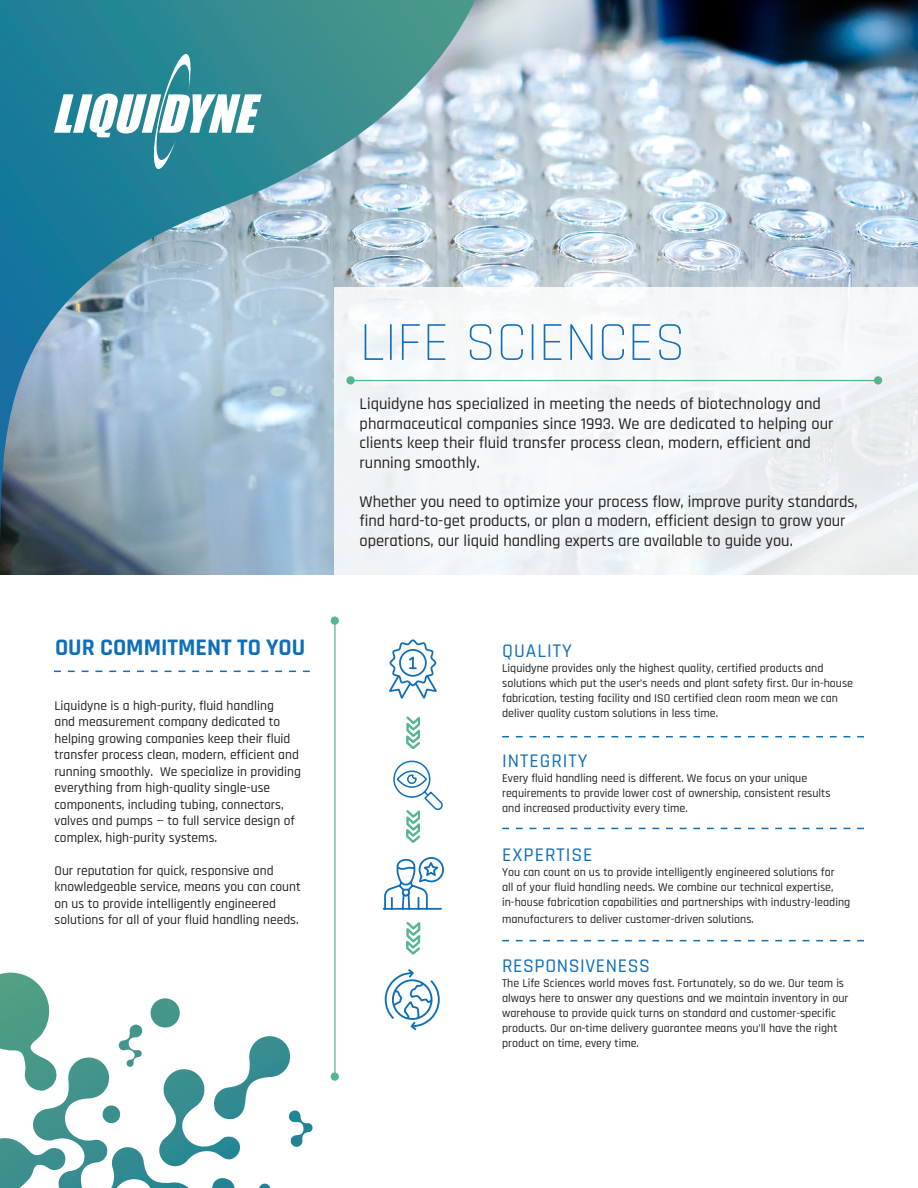
<style>
.page{position:relative;width:918px;height:1188px;background:#fff}
.page>*{position:absolute;margin:0;border:0;box-sizing:border-box;transform-origin:0 0}
.t1{font:300 55.5px "Rajdhani";color:#0f6eb8}
.t2{font:700 24px "Rajdhani";color:#0f6eb8}
.Body{font:500 19.5px "Rajdhani";letter-spacing:.05em;color:#0f6eb8}
.Body-2{font:500 19.5px "Rajdhani";letter-spacing:.03em;color:#0f6eb8}
.Call_out_body{font:500 16.5px/19.5px "Rajdhani";color:#231f20}
.Body-3{font:500 13.5px/16.5px "Rajdhani";color:#231f20}
.Body-4{font:500 12px/15px "Rajdhani";color:#231f20}
</style>
<div class="page">
<img style="left:0;top:0;width:918px;height:575px">
<svg style="left:0;top:0;width:475px;height:573px;background:#78a6b7"></svg>
<svg style="left:54px;top:54px;width:208px;height:115px"></svg>
<div style="left:335px;top:287px;width:583px;height:288px;background:#f3f6f9"></div>
<div style="left:874px;top:376px;width:8px;height:9px;background:#56b48f;border-radius:50%"></div>
<div style="left:346px;top:376px;width:9px;height:9px;background:#56b48f;border-radius:50%"></div>
<hr style="left:351px;top:380px;width:527px;height:1px;background:#56b48f">
<svg style="left:54px;top:671px;width:256px;height:1px"></svg>
<div style="left:331px;top:616px;width:8px;height:9px;background:#56b48f;border-radius:50%"></div>
<div style="left:331px;top:1072px;width:8px;height:9px;background:#56b48f;border-radius:50%"></div>
<hr style="left:334px;top:620px;width:2px;height:456px;background:#56b48f">
<svg style="left:502px;top:736px;width:362px;height:1px"></svg>
<svg style="left:502px;top:828px;width:362px;height:1px"></svg>
<svg style="left:502px;top:940px;width:362px;height:1px"></svg>
<svg style="left:406px;top:716px;width:14px;height:33px"></svg>
<svg style="left:406px;top:922px;width:14px;height:32px"></svg>
<svg style="left:389px;top:639px;width:48px;height:60px"></svg>
<svg style="left:393px;top:760px;width:50px;height:82px"></svg>
<svg style="left:383px;top:857px;width:61px;height:53px"></svg>
<hr style="left:384px;top:908px;width:57px;height:2px;background:#0f6eb8">
<svg style="left:384px;top:969px;width:56px;height:62px"></svg>
<svg style="left:0;top:973px;width:312px;height:215px"></svg>
<p class="t2" style="left:55px;top:632px;width:252px">OUR COMMITMENT TO YOU</p>
<p class="Body-3" style="left:55px;top:698px;width:248px">Liquidyne is a high-purity, fluid handling<br>and measurement company dedicated to helping growing companies keep their fluid transfer process clean, modern, efficient and running smoothly. We specialize in providing everything from high-quality single-use components, including tubing, connectors, valves and pumps — to full service design of complex, high-purity systems.</p>
<p class="Body-3" style="left:55px;top:863px;width:248px">Our reputation for quick, responsive and knowledgeable service, means you can count on us to provide intelligently engineered solutions for all of your fluid handling needs.</p>
<p class="t1" style="left:360px;top:311px;width:328px">LIFE SCIENCES</p>
<p class="Call_out_body" style="left:360px;top:395px;width:463px">Liquidyne has specialized in meeting the needs of biotechnology and</p>
<p class="Call_out_body" style="left:360px;top:414px;width:475px">pharmaceutical companies since 1993. We are dedicated to helping our</p>
<p class="Call_out_body" style="left:360px;top:434px;width:453px">clients keep their fluid transfer process clean, modern, efficient and</p>
<p class="Call_out_body" style="left:360px;top:453px;width:122px">running smoothly.</p>
<p class="Call_out_body" style="left:360px;top:492px;width:500px">Whether you need to optimize your process flow, improve purity standards, find hard-to-get products, or plan a modern, efficient design to grow your operations, our liquid handling experts are available to guide you.</p>
<p class="Body" style="left:502px;top:640px;width:71px">QUALITY</p>
<p class="Body-4" style="left:502px;top:662px;width:353px">Liquidyne provides only the highest quality, certified products and solutions which put the user’s needs and plant safety first. Our in-house fabrication, testing facility and ISO certified clean room mean we can deliver quality custom solutions in less time.</p>
<p class="Body" style="left:502px;top:749px;width:87px">INTEGRITY</p>
<p class="Body-4" style="left:502px;top:771px;width:330px">Every fluid handling need is different. We focus on your unique requirements to provide lower cost of ownership, consistent results</p>
<p class="Body-4" style="left:502px;top:801px;width:187px">and increased productivity every time.</p>
<p class="Body" style="left:502px;top:844px;width:92px">EXPERTISE</p>
<p class="Body-4" style="left:502px;top:866px;width:350px">You can count on us to provide intelligently engineered solutions for<br>all of your fluid handling needs. We combine our technical expertise, in-house fabrication capabilities and partnerships with industry-leading</p>
<p class="Body-4" style="left:502px;top:912px;width:253px">manufacturers to deliver customer-driven solutions.</p>
<p class="Body-2" style="left:502px;top:955px;width:149px">RESPONSIVENESS</p>
<p class="Body-4" style="left:502px;top:977px;width:348px">The Life Sciences world moves fast. Fortunately, so do we. Our team is always here to answer any questions and we maintain inventory in our warehouse to provide quick turns on standard and customer-specific products. Our on-time delivery guarantee means you’ll have the right product on time, every time.</p>
</div>
